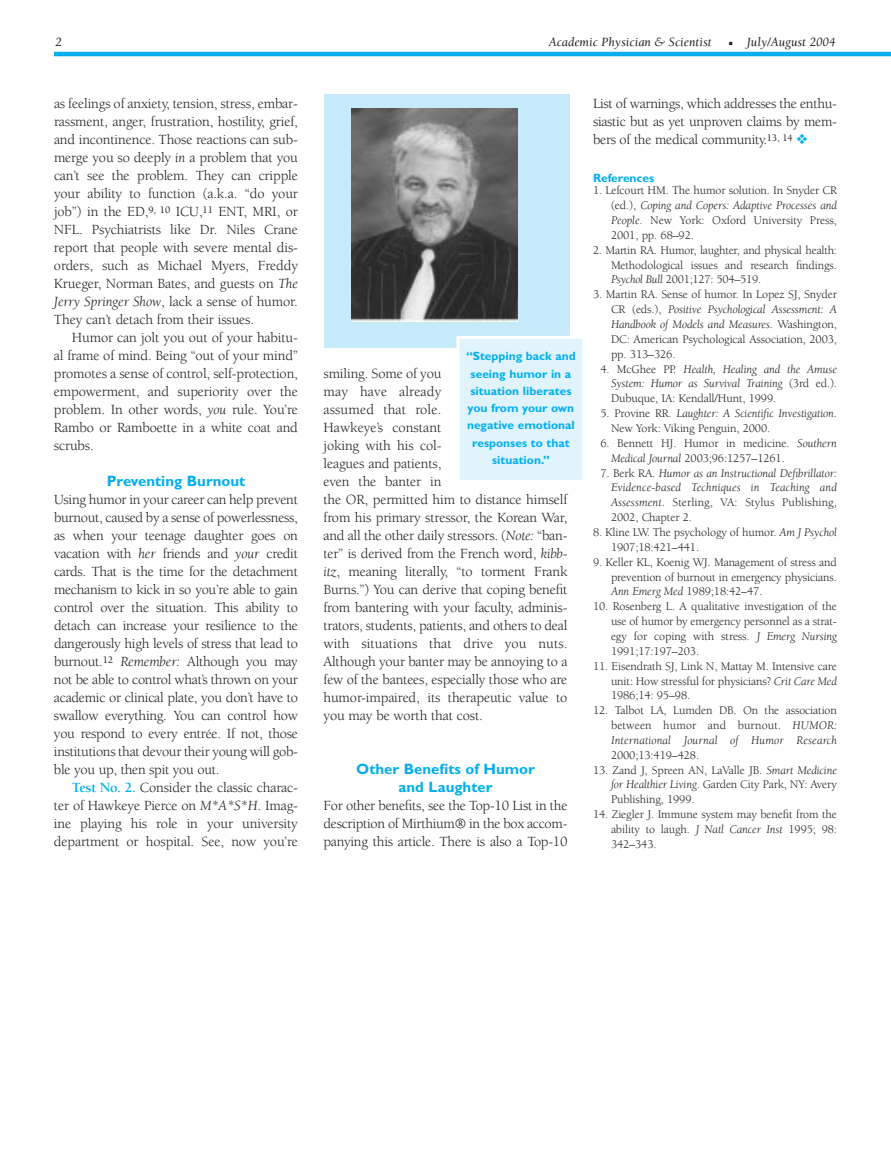
<style>
.page{position:relative;width:891px;height:1175px;background:#fff}
.page>*{position:absolute;margin:0;border:0;box-sizing:border-box;transform-origin:0 0}
.t1{font:700 15px/18px "Gill Sans";color:#00aeef;text-align:center}
.t2{font:14.4px/18px "Berkeley";letter-spacing:-.01em;color:#231f20;text-align:justify}
.t3{font:italic 12.9px "Berkeley";color:#231f20}
.t4{font:12px/14.9px "Berkeley";letter-spacing:-.01em;color:#231f20;text-align:justify}
.t5{font:italic 12px/14.9px "Berkeley";letter-spacing:-.01em;color:#231f20;text-align:justify}
.t6{font:700 12px/17.2px "Gill Sans";color:#00aeef;text-align:center}
.s1{font-style:italic}
.s2{font-weight:700;color:#00aeef}
.s3{color:#00aeef}
.s4{font-style:normal}
</style>
<div class="page">
<hr style="left:54px;top:52px;width:837px;height:4px;background:#00aeef">
<div style="left:324px;top:94px;width:245px;height:254px;background:#c6eafa"></div>
<img style="left:352px;top:109px;width:166px;height:212px">
<div style="left:458px;top:337px;width:126px;height:144px;background:#e1f4fc"></div>
<div style="left:456px;top:336px;width:129px;height:147px;border:3px solid #fff"></div>
<p class="t3" style="left:56px;top:37px;width:8px">2</p>
<p class="t3" style="left:549px;top:37px;width:164px">Academic Physician &amp; Scientist</p>
<p class="t3" style="left:729px;top:37px;width:108px">■ July/August 2004</p>
<p class="t2" style="left:54px;top:96px;width:246px">as feelings of anxiety, tension, stress, embar&shy;rassment, anger, frustration, hostility, grief, and incontinence. Those reactions can sub&shy;merge you so deeply <span class="s1">in</span> a problem that you can’t see the problem. They can cripple your ability to function (a.k.a. “do your job”) in the ED,<sup>9,</sup> <sup>10</sup> ICU,<sup>11</sup> ENT, MRI, or NFL. Psychiatrists like Dr. Niles Crane report that people with severe mental dis&shy;orders, such as Michael Myers, Freddy Krueger, Norman Bates, and guests on <span class="s1">The Jerry Springer Show</span>, lack a sense of humor.<br>They can’t detach from their issues.</p>
<p class="t2" style="left:54px;top:330px;width:246px;text-indent:18px">Humor can jolt you out of your habitu&shy;al frame of mind. Being “out of your mind” promotes a sense of control, self-protection, empowerment, and superiority over the problem. In other words, <span class="s1">you</span> rule. You’re Rambo or Ramboette in a white coat and scrubs.</p>
<p class="t1" style="left:107px;top:474px;width:140px">Preventing Burnout</p>
<p class="t2" style="left:54px;top:492px;width:246px">Using humor in your career can help prevent burnout, caused by a sense of powerlessness, as when your teenage daughter goes on vacation with <span class="s1">her</span> friends and <span class="s1">your</span> credit cards. That is the time for the detachment mechanism to kick in so you’re able to gain control over the situation. This ability to detach can increase your resilience to the dangerously high levels of stress that lead to burnout.<sup>12</sup> <span class="s1">Remember:</span> Although you may not be able to control what’s thrown on your academic or clinical plate, you don’t have to swallow everything. You can control how you respond to every entrée. If not, those institutions that devour their young will gob&shy;ble you up, then spit you out.</p>
<p class="t2" style="left:54px;top:780px;width:246px;text-indent:18px"><span class="s2">Test No. 2.</span> Consider the classic charac&shy;ter of Hawkeye Pierce on <span class="s1">M*A*S*H</span>. Imag&shy;ine playing his role in your university department or hospital. See, now you’re</p>
<p class="t6" style="left:466px;top:349px;width:111px">“Stepping back and seeing humor in a situation liberates you from your own negative emotional responses to that situation.”</p>
<p class="t2" style="left:324px;top:366px;width:246px;text-align:left">smiling. Some of you<br>may have already<br>assumed that role.<br>Hawkeye’s constant<br>joking with his col-<br>leagues and patients,<br>even the banter in<br>the OR, permitted him to distance himself from his primary stressor, the Korean War, and all the other daily stressors. (<span class="s1">Note:</span> “ban&shy;ter” is derived from the French word, <span class="s1">kibb&shy;itz</span>, meaning literally, “to torment Frank Burns.”) You can derive that coping benefit from bantering with your faculty, adminis&shy;trators, students, patients, and others to deal with situations that drive you nuts.<br>Although your banter may be annoying to a few of the bantees, especially those who are humor-impaired, its therapeutic value to you may be worth that cost.</p>
<p class="t1" style="left:356px;top:762px;width:180px">Other Benefits of Humor and Laughter</p>
<p class="t2" style="left:324px;top:798px;width:246px">For other benefits, see the Top-10 List in the description of Mirthium® in the box accom&shy;panying this article. There is also a Top-10</p>
<p class="t2" style="left:593px;top:96px;width:246px">List of warnings, which addresses the enthu&shy;siastic but as yet unproven claims by mem&shy;bers of the medical community.<sup>13,</sup> <sup>14</sup> <span class="s3">❖</span></p>
<p class="t6" style="left:593px;top:171px;width:63px">References</p>
<p class="t4" style="left:611px;top:184px;width:228px;text-indent:-18px">1. Lefcourt HM. The humor solution. In Snyder CR (ed.), <span class="s1">Coping and Copers: Adaptive Processes and People</span>. New York: Oxford University Press, 2001, pp. 68–92.</p>
<p class="t4" style="left:611px;top:243px;width:228px;text-indent:-18px">2. Martin RA. Humor, laughter, and physical health:<br>Methodological issues and research findings.<br><span class="s1">Psychol Bull</span> 2001;127: 504–519.</p>
<p class="t4" style="left:611px;top:288px;width:228px;text-indent:-18px">3. Martin RA. Sense of humor. In Lopez SJ, Snyder CR (eds.), <span class="s1">Positive Psychological Assessment: A Handbook of Models and Measures</span>. Washington, DC: American Psychological Association, 2003, pp. 313–326.</p>
<p class="t5" style="left:611px;top:362px;width:228px;text-indent:-10px"><span class="s4">4. McGhee PP.</span> Health, Healing and the Amuse System: Humor as Survival Training <span class="s4">(3rd ed.).<br>Dubuque, IA: Kendall/Hunt, 1999.</span></p>
<p class="t4" style="left:611px;top:407px;width:228px;text-indent:-11px">5. Provine RR. <span class="s1">Laughter: A Scientific Investigation</span>.<br>New York: Viking Penguin, 2000.</p>
<p class="t4" style="left:611px;top:437px;width:228px;text-indent:-11px">6. Bennett HJ. Humor in medicine. <span class="s1">Southern<br>Medical Journal</span> 2003;96:1257–1261.</p>
<p class="t5" style="left:611px;top:466px;width:228px;text-indent:-10px"><span class="s4">7. Berk RA.</span> Humor as an Instructional Defibrillator:<br>Evidence-based Techniques in Teaching and Assessment<span class="s4">. Sterling, VA: Stylus Publishing, 2002, Chapter 2.</span></p>
<p class="t4" style="left:611px;top:526px;width:227px;text-indent:-18px">8. Kline LW. The psychology of humor. <span class="s1">Am J Psychol<br></span>1907;18:421–441.</p>
<p class="t4" style="left:611px;top:555px;width:227px;text-indent:-18px">9. Keller KL, Koenig WJ. Management of stress and prevention of burnout in emergency physicians.<br><span class="s1">Ann Emerg Med</span> 1989;18:42–47.</p>
<p class="t4" style="left:611px;top:600px;width:228px;text-indent:-18px">10. Rosenberg L. A qualitative investigation of the use of humor by emergency personnel as a strat&shy;egy for coping with stress. <span class="s1">J Emerg Nursing </span>1991;17:197–203.</p>
<p class="t4" style="left:611px;top:659px;width:228px;text-indent:-18px">11. Eisendrath SJ, Link N, Mattay M. Intensive care unit: How stressful for physicians? <span class="s1">Crit Care Med </span>1986;14: 95–98.</p>
<p class="t4" style="left:611px;top:704px;width:228px;text-indent:-18px">12. Talbot LA, Lumden DB. On the association between humor and burnout. <span class="s1">HUMOR:<br>International Journal of Humor Research</span></p>
<p class="t4" style="left:611px;top:748px;width:90px">2000;13:419–428.</p>
<p class="t4" style="left:611px;top:763px;width:228px;text-indent:-18px">13. Zand J, Spreen AN, LaValle JB. <span class="s1">Smart Medicine for Healthier Living</span>. Garden City Park, NY: Avery Publishing, 1999.</p>
<p class="t4" style="left:611px;top:808px;width:228px;text-indent:-18px">14. Ziegler J. Immune system may benefit from the ability to laugh. <span class="s1">J Natl Cancer Inst</span> 1995; 98:<br>342–343.</p>
</div>
